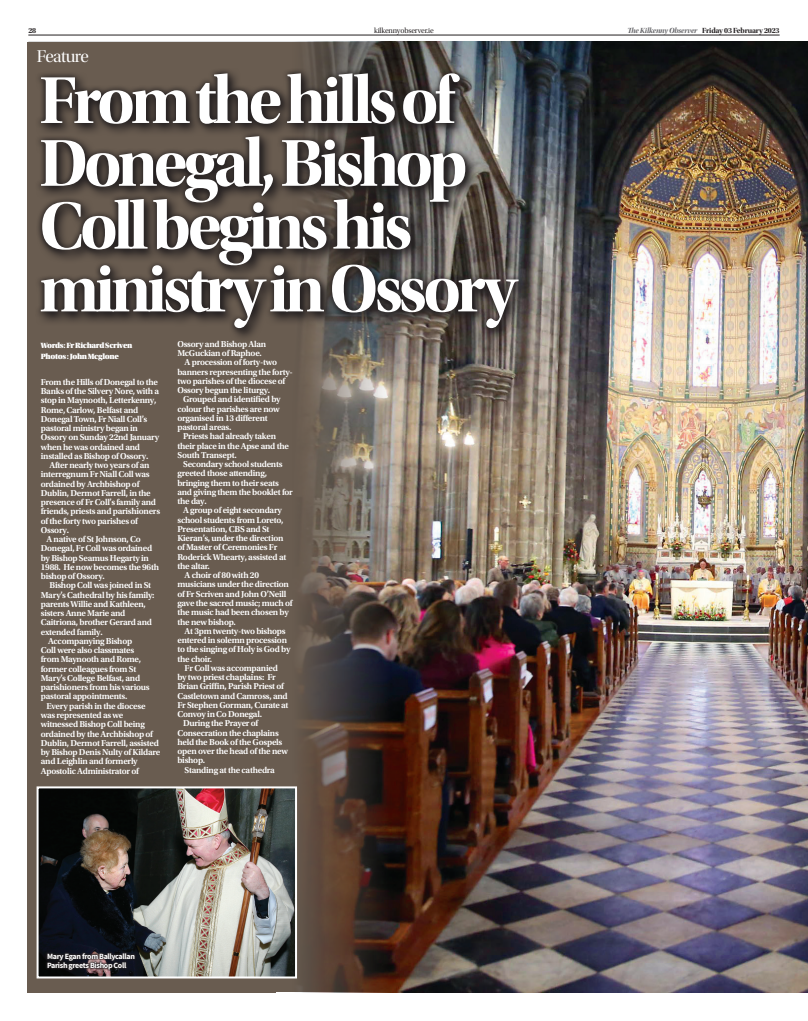
<style>
.page{position:relative;width:808px;height:1021px;background:#fff}
.page>*{position:absolute;margin:0;border:0;box-sizing:border-box;transform-origin:0 0}
.t1{font:69.1px/62.8px "Utopia Std Bold Disp";letter-spacing:-.06em;color:#fff}
.t2{font:17.7px "Utopia Std Disp";letter-spacing:-.035em;color:#fff}
.t3{font:600 9px/9.3px "Utopia Std";letter-spacing:-.03em;color:#fff}
.t4{font:700 8px/9px "Source Sans Pro";letter-spacing:-.04em;color:#fff}
.t5{font:8px/11px "Utopia Std Black Headline";letter-spacing:-.04em;color:#fff}
.t6{font:7.7px "Utopia Std Bold Disp";letter-spacing:-.02em;color:#231f20}
.t7{font:7.7px "Utopia Std Subh";letter-spacing:-.02em;color:#231f20}
.s1{font-family:"Utopia Std Bold Disp It";color:#636366}
</style>
<div class="page">
<hr style="left:28px;top:35px;width:752px;height:1px;background:#231f20">
<div style="left:27px;top:42px;width:781px;height:950px;background:#695c50"></div>
<img style="left:293px;top:41px;width:515px;height:951px">
<img style="left:40px;top:789px;width:254px;height:186px">
<div style="left:37px;top:786px;width:260px;height:192px;border:2px solid #fff"></div>
<svg style="left:237px;top:68px;width:295px;height:274px"></svg>
<svg style="left:38px;top:67px;width:486px;height:267px"></svg>
<svg style="left:45px;top:950px;width:92px;height:22px;background:#221f23"></svg>
<p class="t6" style="left:28px;top:26px;width:9px">28</p>
<p class="t7" style="left:374px;top:26px;width:61px">kilkennyobserver.ie</p>
<p class="t6" style="left:627px;top:26px;width:154px"><span class="s1">The Kilkenny Observer</span> Friday 03 February 2023</p>
<h2 class="t2" style="left:37px;top:47px;width:54px">Feature</h2>
<h1 class="t1" style="left:39px;top:70px;width:479px">From the hills of<br>Donegal, Bishop<br>Coll begins his ministry in Ossory</h1>
<p class="t5" style="left:41px;top:340px;width:93px">Words: Fr Richard Scriven<br>Photos : John Mcglone</p>
<p class="t3" style="left:177px;top:339px;width:90px">Ossory and Bishop Alan</p>
<p class="t3" style="left:177px;top:348px;width:86px">McGuckian of Raphoe.</p>
<p class="t3" style="left:185px;top:358px;width:94px">A procession of forty-two</p>
<p class="t3" style="left:177px;top:367px;width:117px">banners representing the forty-</p>
<p class="t3" style="left:177px;top:376px;width:109px">two parishes of the diocese of</p>
<p class="t3" style="left:177px;top:385px;width:94px">Ossory begun the liturgy.</p>
<p class="t3" style="left:183px;top:395px;width:99px">Grouped and identified by</p>
<p class="t3" style="left:177px;top:404px;width:104px">colour the parishes are now</p>
<p class="t3" style="left:177px;top:413px;width:92px">organised in 13 different</p>
<p class="t3" style="left:177px;top:422px;width:56px">pastoral areas.</p>
<p class="t3" style="left:183px;top:432px;width:94px">Priests had already taken</p>
<p class="t3" style="left:177px;top:441px;width:113px">their place in the Apse and the</p>
<p class="t3" style="left:177px;top:450px;width:61px">South Transept.</p>
<p class="t3" style="left:183px;top:459px;width:101px">Secondary school students</p>
<p class="t3" style="left:177px;top:469px;width:91px">greeted those attending,</p>
<p class="t3" style="left:177px;top:478px;width:103px">bringing them to their seats</p>
<p class="t3" style="left:177px;top:487px;width:117px">and giving them the booklet for</p>
<p class="t3" style="left:177px;top:496px;width:31px">the day.</p>
<p class="t3" style="left:183px;top:506px;width:100px">A group of eight secondary</p>
<p class="t3" style="left:177px;top:515px;width:107px">school students from Loreto,</p>
<p class="t3" style="left:177px;top:524px;width:93px">Presentation, CBS and St</p>
<p class="t3" style="left:177px;top:533px;width:108px">Kieran’s, under the direction</p>
<p class="t3" style="left:177px;top:543px;width:101px">of Master of Ceremonies Fr</p>
<p class="t3" style="left:177px;top:552px;width:110px">Roderick Whearty, assisted at</p>
<p class="t3" style="left:177px;top:561px;width:34px">the altar.</p>
<p class="t3" style="left:185px;top:570px;width:76px">A choir of 80 with 20</p>
<p class="t3" style="left:177px;top:580px;width:113px">musicians under the direction</p>
<p class="t3" style="left:177px;top:589px;width:110px">of Fr Scriven and John O’Neill</p>
<p class="t3" style="left:177px;top:598px;width:117px">gave the sacred music; much of</p>
<p class="t3" style="left:177px;top:607px;width:113px">the music had been chosen by</p>
<p class="t3" style="left:177px;top:617px;width:60px">the new bishop.</p>
<p class="t3" style="left:185px;top:626px;width:103px">At 3pm twenty-two bishops</p>
<p class="t3" style="left:177px;top:635px;width:111px">entered in solemn procession</p>
<p class="t3" style="left:177px;top:644px;width:114px">to the singing of Holy is God by</p>
<p class="t3" style="left:177px;top:654px;width:36px">the choir.</p>
<p class="t3" style="left:185px;top:663px;width:95px">Fr Coll was accompanied</p>
<p class="t3" style="left:177px;top:672px;width:100px">by two priest chaplains: Fr</p>
<p class="t3" style="left:177px;top:681px;width:108px">Brian Griffin, Parish Priest of</p>
<p class="t3" style="left:177px;top:691px;width:112px">Castletown and Camross, and</p>
<p class="t3" style="left:177px;top:700px;width:113px">Fr Stephen Gorman, Curate at</p>
<p class="t3" style="left:177px;top:709px;width:86px">Convoy in Co Donegal.</p>
<p class="t3" style="left:183px;top:719px;width:77px">During the Prayer of</p>
<p class="t3" style="left:177px;top:728px;width:103px">Consecration the chaplains</p>
<p class="t3" style="left:177px;top:737px;width:106px">held the Book of the Gospels</p>
<p class="t3" style="left:177px;top:746px;width:112px">open over the head of the new</p>
<p class="t3" style="left:177px;top:756px;width:29px">bishop.</p>
<p class="t3" style="left:185px;top:765px;width:92px">Standing at the cathedra</p>
<p class="t3" style="left:41px;top:377px;width:120px">From the Hills of Donegal to the<br>Banks of the Silvery Nore, with a stop in Maynooth, Letterkenny,<br>Rome, Carlow, Belfast and<br>Donegal Town, Fr Niall Coll’s pastoral ministry began in<br>Ossory on Sunday 22nd January when he was ordained and installed as Bishop of Ossory.</p>
<p class="t3" style="left:50px;top:460px;width:101px">After nearly two years of an</p>
<p class="t3" style="left:41px;top:470px;width:110px">interregnum Fr Niall Coll was</p>
<p class="t3" style="left:41px;top:479px;width:100px">ordained by Archbishop of</p>
<p class="t3" style="left:41px;top:488px;width:111px">Dublin, Dermot Farrell, in the</p>
<p class="t3" style="left:41px;top:497px;width:117px">presence of Fr Coll’s family and</p>
<p class="t3" style="left:41px;top:507px;width:121px">friends, priests and parishioners</p>
<p class="t3" style="left:41px;top:516px;width:99px">of the forty two parishes of</p>
<p class="t3" style="left:41px;top:525px;width:30px">Ossory.</p>
<p class="t3" style="left:47px;top:534px;width:96px">A native of St Johnson, Co</p>
<p class="t3" style="left:41px;top:544px;width:113px">Donegal, Fr Coll was ordained</p>
<p class="t3" style="left:41px;top:553px;width:110px">by Bishop Seamus Hegarty in</p>
<p class="t3" style="left:41px;top:562px;width:120px">1988. He now becomes the 96th</p>
<p class="t3" style="left:41px;top:571px;width:66px">bishop of Ossory.</p>
<p class="t3" style="left:50px;top:581px;width:103px">Bishop Coll was joined in St</p>
<p class="t3" style="left:41px;top:590px;width:115px">Mary’s Cathedral by his family:</p>
<p class="t3" style="left:41px;top:599px;width:106px">parents Willie and Kathleen,</p>
<p class="t3" style="left:41px;top:608px;width:86px">sisters Anne Marie and</p>
<p class="t3" style="left:41px;top:618px;width:113px">Caitriona, brother Gerard and</p>
<p class="t3" style="left:41px;top:627px;width:63px">extended family.</p>
<p class="t3" style="left:48px;top:636px;width:86px">Accompanying Bishop</p>
<p class="t3" style="left:41px;top:645px;width:95px">Coll were also classmates</p>
<p class="t3" style="left:41px;top:655px;width:102px">from Maynooth and Rome,</p>
<p class="t3" style="left:41px;top:664px;width:97px">former colleagues from St</p>
<p class="t3" style="left:41px;top:673px;width:101px">Mary’s College Belfast, and</p>
<p class="t3" style="left:41px;top:682px;width:110px">parishioners from his various</p>
<p class="t3" style="left:41px;top:692px;width:88px">pastoral appointments.</p>
<p class="t3" style="left:47px;top:701px;width:101px">Every parish in the diocese</p>
<p class="t3" style="left:41px;top:710px;width:84px">was represented as we</p>
<p class="t3" style="left:41px;top:719px;width:105px">witnessed Bishop Coll being</p>
<p class="t3" style="left:41px;top:729px;width:114px">ordained by the Archbishop of</p>
<p class="t3" style="left:41px;top:738px;width:120px">Dublin, Dermot Farrell, assisted</p>
<p class="t3" style="left:41px;top:747px;width:121px">by Bishop Denis Nulty of Kildare</p>
<p class="t3" style="left:41px;top:756px;width:98px">and Leighlin and formerly</p>
<p class="t3" style="left:41px;top:766px;width:100px">Apostolic Administrator of</p>
<p class="t4" style="left:47px;top:951px;width:89px">Mary Egan from Ballycallan<br>Parish greets Bishop Coll</p>
</div>
